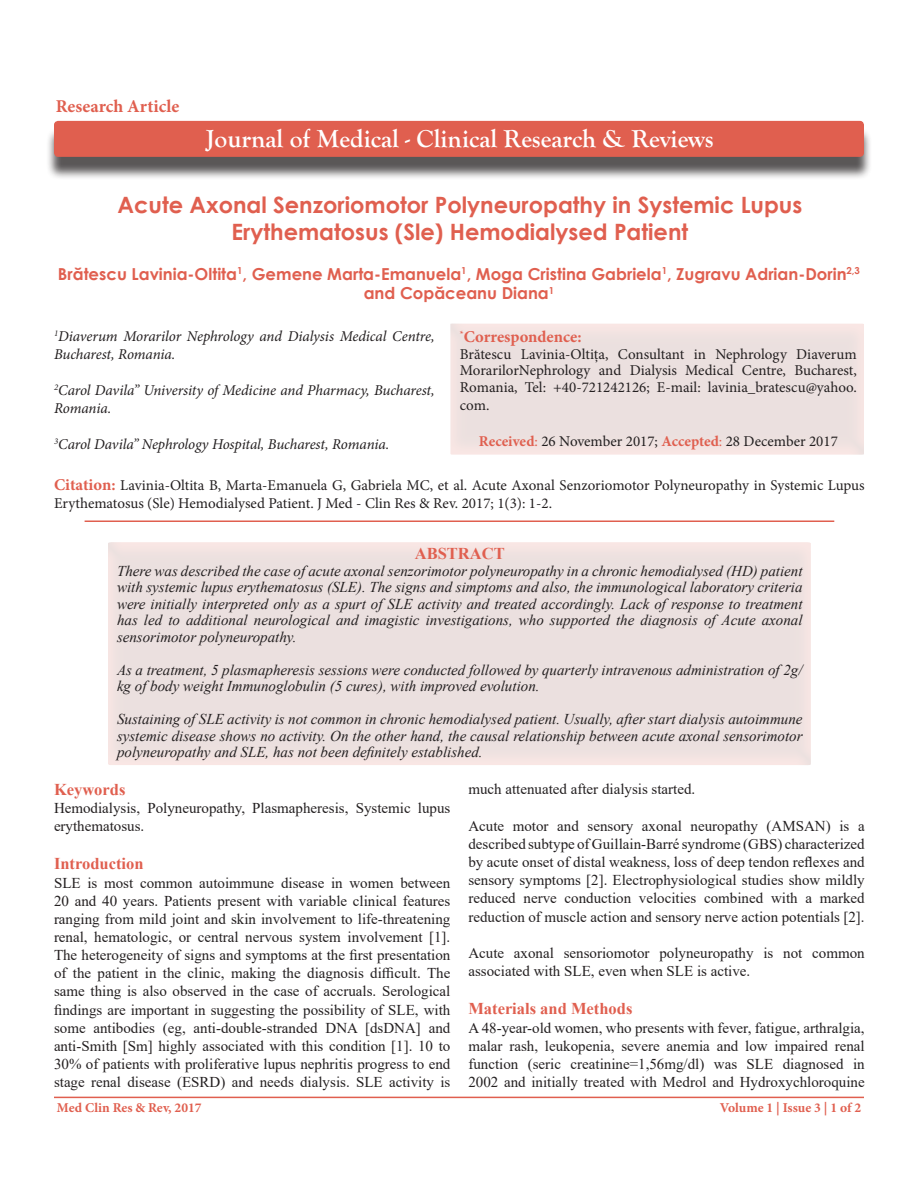
<style>
.page{position:relative;width:918px;height:1188px;background:#fff}
.page>*{position:absolute;margin:0;border:0;box-sizing:border-box;transform-origin:0 0}
.t1{font:700 25.5px "Goudy Old Style T";color:#fff}
.t2{font:700 22.5px/27px "Century Gothic";color:#e05f4f;text-align:center}
.t3{font:700 18px "Minion Pro";color:#e05f4f}
.t4{font:700 16.5px/19.8px "Century Gothic";color:#e05f4f;text-align:center}
.t5{font:700 16.5px "Times New Roman";color:#e05f4f}
.t6{font:700 16.5px "Minion Pro";color:#e05f4f}
.t7{font:15px/18.1px "Times New Roman";color:#231f20;text-align:justify}
.t8{font:italic 15px/16.5px "Times New Roman";color:#231f20;text-align:justify}
.t9{font:15px/16.5px "Minion Pro";color:#231f20;text-align:justify}
.t10{font:italic 15px/18px "Minion Pro";letter-spacing:-.01em;color:#231f20}
.t11{font:700 13.5px "Minion Pro";color:#e05f4f}
.s1{font-weight:700;color:#e05f4f}
.s2{color:#e05f4f}
.s3{font-weight:700;font-size:16.5px;color:#e05f4f}
</style>
<div class="page">
<hr style="left:54px;top:1097px;width:810px;height:1px;background:#e05f4f">
<div style="left:449px;top:318px;width:417px;height:138px;background:#231f20;opacity:.5"></div>
<div style="left:46px;top:128px;width:826px;height:52px;background:#231f20;opacity:.75"></div>
<div style="left:54px;top:121px;width:810px;height:36px;background:#e05f4f;border-radius:4px"></div>
<hr style="left:85px;top:520px;width:749px;height:2px;background:#e05f4f">
<div style="left:107px;top:536px;width:705px;height:231px;background:#ebe0df"></div>
<p class="t3" style="left:56px;top:93px;width:125px">Research Article</p>
<p class="t1" style="left:206px;top:124px;width:509px">Journal of Medical - Clinical Research &amp; Reviews</p>
<p class="t2" style="left:117px;top:191px;width:686px">Acute Axonal Senzoriomotor Polyneuropathy in Systemic Lupus<br>Erythematosus (Sle) Hemodialysed Patient</p>
<p class="t4" style="left:58px;top:263px;width:804px">Brătescu Lavinia-Oltita<sup>1</sup>, Gemene Marta-Emanuela<sup>1</sup>, Moga Cristina Gabriela<sup>1</sup>, Zugravu Adrian-Dorin<sup>2,3 </sup>and Copăceanu Diana<sup>1</sup></p>
<p class="t10" style="left:54px;top:327px;width:382px"><sup>1</sup>Diaverum Morarilor Nephrology and Dialysis Medical Centre,<br>Bucharest, Romania.</p>
<p class="t10" style="left:54px;top:381px;width:382px"><sup>2</sup>Carol Davila” University of Medicine and Pharmacy, Bucharest,<br>Romania.</p>
<p class="t10" style="left:54px;top:435px;width:337px"><sup>3</sup>Carol Davila” Nephrology Hospital, Bucharest, Romania.</p>
<p class="t6" style="left:460px;top:325px;width:123px"><sup>*</sup>Correspondence:</p>
<p class="t9" style="left:460px;top:346px;width:398px">Brătescu Lavinia-Oltița, Consultant in Nephrology Diaverum MorarilorNephrology and Dialysis Medical Centre, Bucharest, Romania, Tel: +40-721242126; E-mail: lavinia_bratescu@yahoo.</p>
<p class="t9" style="left:460px;top:397px;width:31px">com.</p>
<p class="t9" style="left:479px;top:433px;width:361px"><span class="s1">Received</span><span class="s2">:</span> 26 November 2017; <span class="s1">Accepted</span><span class="s2">:</span> 28 December 2017</p>
<p class="t9" style="left:54px;top:476px;width:812px;line-height:18px"><span class="s3">Citation:</span> Lavinia-Oltita B, Marta-Emanuela G, Gabriela MC, et al. Acute Axonal Senzoriomotor Polyneuropathy in Systemic Lupus<br>Erythematosus (Sle) Hemodialysed Patient. J Med - Clin Res &amp; Rev. 2017; 1(3): 1-2.</p>
<p class="t5" style="left:415px;top:542px;width:91px">ABSTRACT</p>
<p class="t8" style="left:117px;top:562px;width:687px">There was described the case of acute axonal senzorimotor polyneuropathy in a chronic hemodialysed (HD) patient with systemic lupus erythematosus (SLE). The signs and simptoms and also, the immunological laboratory criteria were initially interpreted only as a spurt of SLE activity and treated accordingly. Lack of response to treatment has led to additional neurological and imagistic investigations, who supported the diagnosis of Acute axonal sensorimotor polyneuropathy.</p>
<p class="t8" style="left:117px;top:661px;width:687px">As a treatment, 5 plasmapheresis sessions were conducted followed by quarterly intravenous administration of 2g/ kg of body weight Immunoglobulin (5 cures), with improved evolution.</p>
<p class="t8" style="left:117px;top:711px;width:687px">Sustaining of SLE activity is not common in chronic hemodialysed patient. Usually, after start dialysis autoimmune systemic disease shows no activity. On the other hand, the causal relationship between acute axonal sensorimotor polyneuropathy and SLE, has not been definitely established.</p>
<p class="t5" style="left:54px;top:778px;width:73px">Keywords</p>
<p class="t7" style="left:54px;top:799px;width:398px">Hemodialysis, Polyneuropathy, Plasmapheresis, Systemic lupus erythematosus.</p>
<p class="t5" style="left:54px;top:852px;width:91px">Introduction</p>
<p class="t7" style="left:54px;top:873px;width:398px">SLE is most common autoimmune disease in women between 20 and 40 years. Patients present with variable clinical features ranging from mild joint and skin involvement to life-threatening renal, hematologic, or central nervous system involvement [1].<br>The heterogeneity of signs and symptoms at the first presentation of the patient in the clinic, making the diagnosis difficult. The same thing is also observed in the case of accruals. Serological findings are important in suggesting the possibility of SLE, with some antibodies (eg, anti-double-stranded DNA [dsDNA] and anti-Smith [Sm] highly associated with this condition [1]. 10 to 30% of patients with proliferative lupus nephritis progress to end stage renal disease (ESRD) and needs dialysis. SLE activity is</p>
<p class="t7" style="left:468px;top:780px;width:229px">much attenuated after dialysis started.</p>
<p class="t7" style="left:468px;top:816px;width:398px">Acute motor and sensory axonal neuropathy (AMSAN) is a described subtype of Guillain-Barré syndrome (GBS) characterized by acute onset of distal weakness, loss of deep tendon reflexes and sensory symptoms [2]. Electrophysiological studies show mildly reduced nerve conduction velocities combined with a marked reduction of muscle action and sensory nerve action potentials [2].</p>
<p class="t7" style="left:468px;top:943px;width:398px">Acute axonal sensoriomotor polyneuropathy is not common associated with SLE, even when SLE is active.</p>
<p class="t5" style="left:468px;top:997px;width:166px">Materials and Methods</p>
<p class="t7" style="left:468px;top:1018px;width:398px">A 48-year-old women, who presents with fever, fatigue, arthralgia, malar rash, leukopenia, severe anemia and low impaired renal function (seric creatinine=1,56mg/dl) was SLE diagnosed in 2002 and initially treated with Medrol and Hydroxychloroquine</p>
<p class="t11" style="left:57px;top:1098px;width:146px">Med Clin Res &amp; Rev, 2017</p>
<p class="t11" style="left:720px;top:1098px;width:143px">Volume 1 | Issue 3 | 1 of 2</p>
</div>
